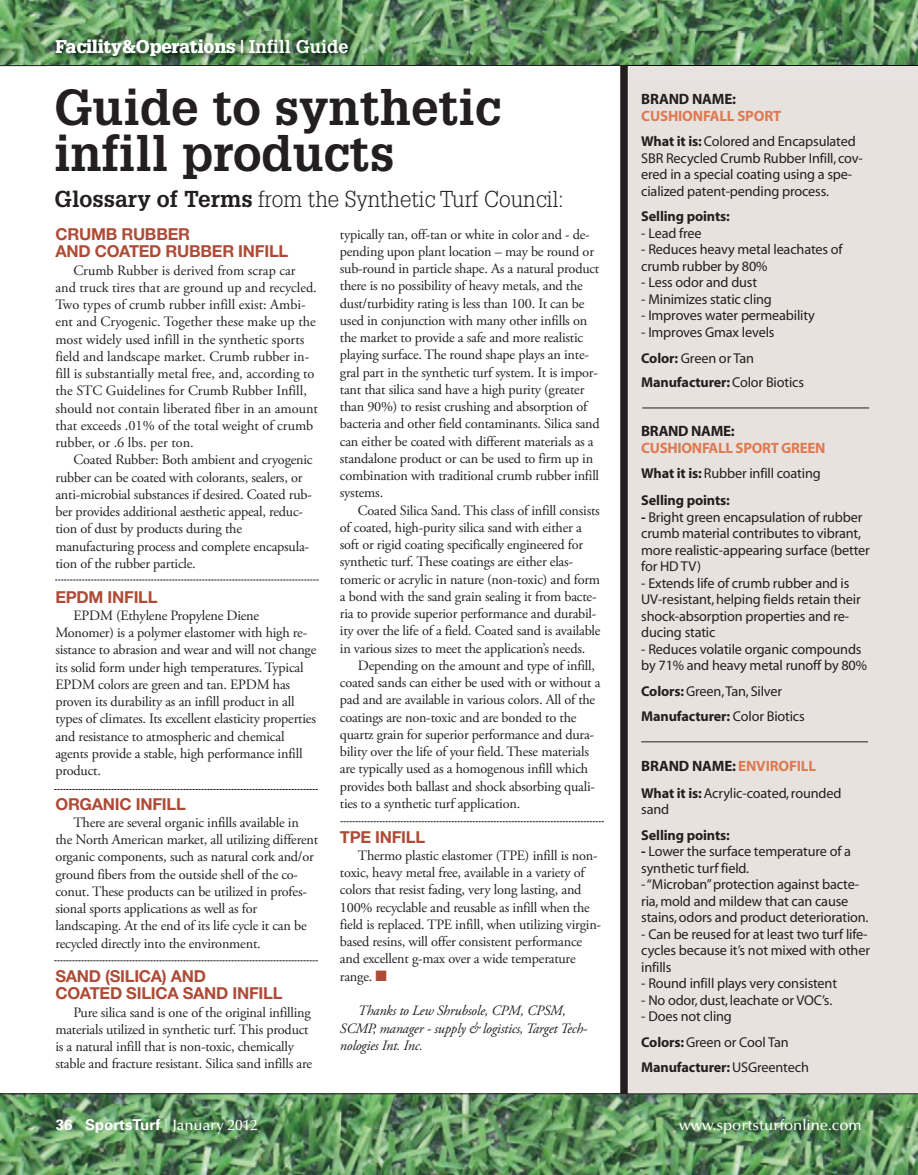
<style>
.page{position:relative;width:918px;height:1175px;background:#fff}
.page>*{position:absolute;margin:0;border:0;box-sizing:border-box;transform-origin:0 0}
.t1{font:700 49.5px/46.3px "Glypha";color:#231f20}
.t2{font:300 22.5px "Glypha";color:#231f20}
.t3{font:900 18px "Glypha";letter-spacing:-.01em;color:#fff}
.t4{font:700 16.5px/17.2px "Helvetica Neue";letter-spacing:-.015em;color:#ae4b36}
.t5{font:700 15px "Myriad";letter-spacing:-.01em;color:#231f20}
.t6{font:700 15px "Myriad";letter-spacing:-.02em;color:#de7a52}
.t7{font:700 15px "Univers";color:#fff}
.t8{font:500 15px "Optima";color:#fff}
.t9{font:14.25px/17.2px "Adobe Garamond Pro";letter-spacing:-.015em;color:#231f20}
.t10{font:14.25px/16.5px "Myriad";letter-spacing:-.01em;color:#231f20}
.t11{font:700 14.25px/27px "Myriad";letter-spacing:-.01em;color:#231f20}
.t12{font:italic 14.25px/17.2px "Adobe Garamond Pro";letter-spacing:-.015em;color:#231f20}
.s1{font-family:"Helvetica Neue";font-weight:500}
.s2{font-weight:700}
.s3{color:#ae4b36}
.s4{font-weight:400}
.s5{color:#de7a52}
.s6{font-weight:100;font-stretch:ultra-condensed}
.s7{font-family:"Optima";font-weight:500}
</style>
<div class="page">
<img style="left:0;top:1094px;width:918px;height:80px">
<div style="left:626px;top:64px;width:292px;height:1030px;background:#e8e2df"></div>
<img style="left:0;top:0;width:918px;height:65px">
<hr style="left:0;top:1093px;width:918px;height:1px;background:#231f20">
<hr style="left:0;top:65px;width:918px;height:1px;background:#231f20">
<img style="left:47px;top:31px;width:871px;height:34px">
<div style="left:620px;top:65px;width:8px;height:1029px;background:#231f20"></div>
<hr style="left:642px;top:408px;width:227px;height:1px;background:#231f20">
<hr style="left:641px;top:741px;width:227px;height:1px;background:#231f20">
<svg style="left:55px;top:579px;width:264px;height:1px"></svg>
<svg style="left:54px;top:789px;width:264px;height:1px"></svg>
<svg style="left:54px;top:960px;width:264px;height:1px"></svg>
<svg style="left:340px;top:821px;width:264px;height:1px"></svg>
<p class="t3" style="left:55px;top:40px;width:295px">Facility&amp;Operations <span class="s1">|</span> <span class="s2">Infill Guide</span></p>
<h1 class="t1" style="left:54px;top:88px;width:448px">Guide to synthetic infill products</h1>
<h2 class="t2" style="left:55px;top:191px;width:511px"><span class="s2">Glossary of Terms</span> from the Synthetic Turf Council:</h2>
<p class="t4" style="left:55px;top:227px;width:234px">CRUMB RUBBER<br>AND COATED RUBBER INFILL</p>
<p class="t9" style="left:55px;top:263px;width:264px;text-indent:18px">Crumb Rubber is derived from scrap car and truck tires that are ground up and recycled.<br>Two types of crumb rubber infill exist: Ambi&shy;ent and Cryogenic. Together these make up the most widely used infill in the synthetic sports field and landscape market. Crumb rubber in&shy;fill is substantially metal free, and, according to the STC Guidelines for Crumb Rubber Infill, should not contain liberated fiber in an amount that exceeds .01% of the total weight of crumb rubber, or .6 lbs. per ton.</p>
<p class="t9" style="left:55px;top:452px;width:259px;text-indent:18px">Coated Rubber: Both ambient and cryogenic rubber can be coated with colorants, sealers, or anti-microbial substances if desired. Coated rub&shy;ber provides additional aesthetic appeal, reduc&shy;tion of dust by products during the manufacturing process and complete encapsula&shy;tion of the rubber particle.</p>
<p class="t4" style="left:55px;top:589px;width:104px">EPDM INFILL</p>
<p class="t9" style="left:55px;top:608px;width:263px;text-indent:18px">EPDM (Ethylene Propylene Diene Monomer) is a polymer elastomer with high re&shy;sistance to abrasion and wear and will not change its solid form under high temperatures. Typical EPDM colors are green and tan. EPDM has proven its durability as an infill product in all types of climates. Its excellent elasticity properties and resistance to atmospheric and chemical agents provide a stable, high performance infill product.</p>
<p class="t4" style="left:55px;top:796px;width:132px">ORGANIC INFILL</p>
<p class="t9" style="left:55px;top:815px;width:264px;text-indent:18px">There are several organic infills available in the North American market, all utilizing different organic components, such as natural cork and/or ground fibers from the outside shell of the co&shy;conut. These products can be utilized in profes&shy;sional sports applications as well as for landscaping. At the end of its life cycle it can be recycled directly into the environment.</p>
<p class="t4" style="left:55px;top:969px;width:229px">SAND (SILICA) AND<br>COATED SILICA SAND INFILL</p>
<p class="t9" style="left:55px;top:1004px;width:258px;text-indent:18px">Pure silica sand is one of the original infilling materials utilized in synthetic turf. This product is a natural infill that is non-toxic, chemically stable and fracture resistant. Silica sand infills are</p>
<p class="t9" style="left:340px;top:227px;width:261px">typically tan, off-tan or white in color and - de&shy;pending upon plant location – may be round or sub-round in particle shape. As a natural product there is no possibility of heavy metals, and the dust/turbidity rating is less than 100. It can be used in conjunction with many other infills on the market to provide a safe and more realistic playing surface. The round shape plays an inte&shy;gral part in the synthetic turf system. It is impor&shy;tant that silica sand have a high purity (greater than 90%) to resist crushing and absorption of bacteria and other field contaminants. Silica sand can either be coated with different materials as a standalone product or can be used to firm up in combination with traditional crumb rubber infill systems.</p>
<p class="t9" style="left:340px;top:503px;width:262px;text-indent:18px">Coated Silica Sand. This class of infill consists of coated, high-purity silica sand with either a soft or rigid coating specifically engineered for synthetic turf. These coatings are either elas&shy;tomeric or acrylic in nature (non-toxic) and form a bond with the sand grain sealing it from bacte&shy;ria to provide superior performance and durabil&shy;ity over the life of a field. Coated sand is available in various sizes to meet the application’s needs.</p>
<p class="t9" style="left:340px;top:658px;width:262px;text-indent:18px">Depending on the amount and type of infill, coated sands can either be used with or without a pad and are available in various colors. All of the coatings are non-toxic and are bonded to the quartz grain for superior performance and dura&shy;bility over the life of your field. These materials are typically used as a homogenous infill which provides both ballast and shock absorbing quali&shy;ties to a synthetic turf application.</p>
<p class="t4" style="left:340px;top:829px;width:87px">TPE INFILL</p>
<p class="t9" style="left:340px;top:848px;width:263px;text-indent:18px">Thermo plastic elastomer (TPE) infill is non&shy;toxic, heavy metal free, available in a variety of colors that resist fading, very long lasting, and 100% recyclable and reusable as infill when the field is replaced. TPE infill, when utilizing virgin&shy;based resins, will offer consistent performance and excellent g-max over a wide temperature range. <span class="s3">■</span></p>
<p class="t12" style="left:340px;top:1001px;width:249px;text-indent:18px">Thanks to Lew Shrubsole, CPM, CPSM,<br>SCMP, manager - supply &amp; logistics, Target Tech&shy;nologies Int. Inc.</p>
<p class="t5" style="left:641px;top:94px;width:96px">BRAND NAME:</p>
<p class="t6" style="left:641px;top:110px;width:142px">CUSHIONFALL SPORT</p>
<p class="t10" style="left:641px;top:134px;width:223px"><span class="s2">What it is:</span> Colored and Encapsulated SBR Recycled Crumb Rubber Infill, cov&shy;ered in a special coating using a spe&shy;cialized patent-pending process.</p>
<p class="t11" style="left:641px;top:204px;width:90px">Selling points:</p>
<p class="t10" style="left:641px;top:226px;width:62px">- Lead free</p>
<p class="t10" style="left:641px;top:242px;width:203px">- Reduces heavy metal leachates of crumb rubber by 80%</p>
<p class="t10" style="left:641px;top:275px;width:117px">- Less odor and dust</p>
<p class="t10" style="left:641px;top:292px;width:132px">- Minimizes static cling</p>
<p class="t10" style="left:641px;top:308px;width:175px">- Improves water permeability</p>
<p class="t10" style="left:641px;top:320px;width:135px;line-height:25.5px">- Improves Gmax levels<br><span class="s2">Color:</span> Green or Tan</p>
<p class="t11" style="left:641px;top:369px;width:164px">Manufacturer: <span class="s4">Color Biotics</span></p>
<p class="t5" style="left:641px;top:425px;width:95px">BRAND NAME:</p>
<p class="t6" style="left:641px;top:442px;width:186px">CUSHIONFALL SPORT GREEN</p>
<p class="t11" style="left:641px;top:461px;width:181px">What it is: <span class="s4">Rubber infill coating<br></span>Selling points:</p>
<p class="t10" style="left:641px;top:509px;width:230px"><span class="s2">-</span> Bright green encapsulation of rubber crumb material contributes to vibrant, more realistic-appearing surface (better for HD TV)</p>
<p class="t10" style="left:641px;top:575px;width:221px">- Extends life of crumb rubber and is<br>UV-resistant, helping fields retain their shock-absorption properties and re&shy;ducing static</p>
<p class="t10" style="left:641px;top:641px;width:227px">- Reduces volatile organic compounds by 71% and heavy metal runoff by 80%</p>
<p class="t10" style="left:641px;top:679px;width:165px;line-height:25.5px"><span class="s2">Colors:</span> Green, Tan, Silver<br><span class="s2">Manufacturer:</span> Color Biotics</p>
<p class="t5" style="left:641px;top:760px;width:176px">BRAND NAME: <span class="s5">ENVIROFILL</span></p>
<p class="t10" style="left:641px;top:785px;width:202px"><span class="s2">What it is:</span> Acrylic-coated, rounded sand</p>
<p class="t11" style="left:641px;top:822px;width:90px">Selling points:</p>
<p class="t10" style="left:641px;top:844px;width:211px"><span class="s2">-</span> Lower the surface temperature of a synthetic turf field.</p>
<p class="t10" style="left:641px;top:877px;width:229px">- “Microban” protection against bacte&shy;ria, mold and mildew that can cause stains, odors and product deterioration.</p>
<p class="t10" style="left:641px;top:926px;width:230px">- Can be reused for at least two turf life&shy;cycles because it’s not mixed with other infills</p>
<p class="t10" style="left:641px;top:976px;width:197px">- Round infill plays very consistent</p>
<p class="t10" style="left:641px;top:992px;width:193px">- No odor, dust, leachate or VOC’s.</p>
<p class="t10" style="left:641px;top:1004px;width:169px;line-height:25.5px">- Does not cling<br><span class="s2">Colors:</span> Green or Cool Tan<br><span class="s2">Manufacturer:</span> USGreentech</p>
<p class="t7" style="left:56px;top:1118px;width:203px">36 SportsTurf <span class="s6">|</span> <span class="s7">January 2012</span></p>
<p class="t8" style="left:679px;top:1118px;width:184px">www.sportsturfonline.com</p>
</div>
